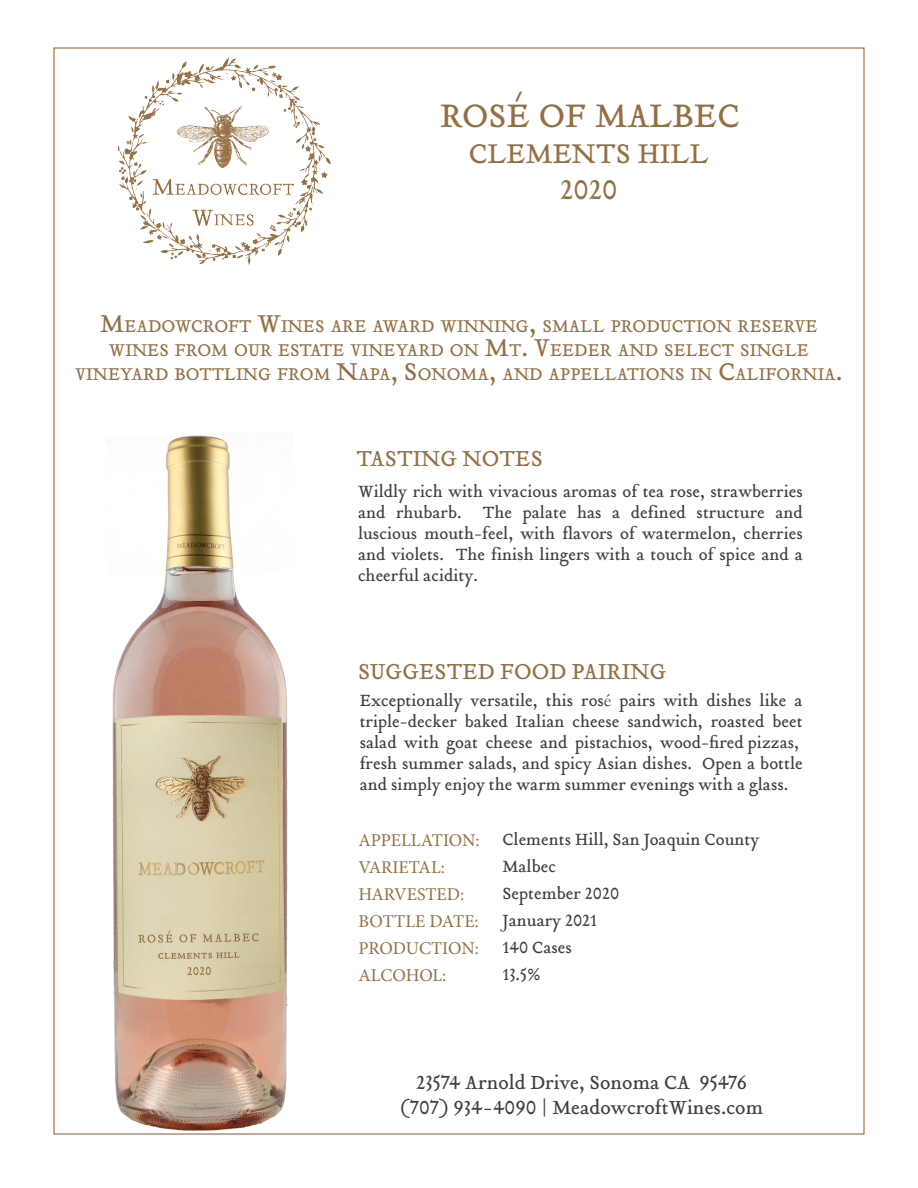
<style>
.page{position:relative;width:918px;height:1188px;background:#fff}
.page>*{position:absolute;margin:0;border:0;box-sizing:border-box;transform-origin:0 0}
.t1{font:36px "Tribute Roman";color:#946f43}
.t2{font:30px/36px "Tribute Roman";color:#946f43;text-align:center}
.t3{font:24px "Tribute Roman";color:#946f43}
.t4{font:21px "Tribute Roman";color:#3e3e3f}
.t5{font:18.9px/24px "Tribute Roman";color:#946f43;text-align:center}
.t6{font:18px/21px "Tribute Roman";color:#3e3e3f}
.t7{font:18px "Minion Pro";color:#946f43}
.s1{font-size:27px}
.s2{font-family:"Garamond"}
</style>
<div class="page">
<img style="left:119px;top:57px;width:212px;height:207px">
<img style="left:107px;top:435px;width:187px;height:700px">
<p class="t1" style="left:440px;top:92px;width:301px">ROSÉ OF MALBEC</p>
<p class="t2" style="left:469px;top:135px;width:242px">CLEMENTS HILL<br>2020</p>
<p class="t5" style="left:75px;top:314px;width:769px"><span class="s1">M</span>EADOWCROFT <span class="s1">W</span>INES ARE AWARD WINNING<span class="s1">,</span> SMALL PRODUCTION RESERVE<br>WINES FROM OUR ESTATE VINEYARD ON <span class="s1">M</span>T<span class="s1">. V</span>EEDER AND SELECT SINGLE<br>VINEYARD BOTTLING FROM <span class="s1">N</span>APA<span class="s1">, S</span> ONOMA<span class="s1">,</span> AND APPELLATIONS IN <span class="s1">C</span>ALIFORNIA<span class="s1">.</span></p>
<p class="t3" style="left:356px;top:442px;width:188px">TASTING NOTES</p>
<p class="t6" style="left:358px;top:481px;width:446px;text-align:justify">Wildly rich with vivacious aromas of tea rose, strawberries and rhubarb. The palate has a defined structure and luscious mouth-feel, with flavors of watermelon, cherries and violets. The finish lingers with a touch of spice and a cheerful acidity.</p>
<p class="t3" style="left:358px;top:655px;width:310px">SUGGESTED FOOD PAIRING</p>
<p class="t6" style="left:360px;top:690px;width:445px">Exceptionally versatile, this ros<span class="s2">é</span> pairs with dishes like a triple-decker baked Italian cheese sandwich, roasted beet salad with goat cheese and pistachios, wood-fired pizzas, fresh summer salads, and spicy Asian dishes. Open a bottle and simply enjoy the warm summer evenings with a glass.</p>
<p class="t7" style="left:358px;top:828px;width:123px">APPELLATION:</p>
<p class="t7" style="left:358px;top:855px;width:88px">VARIETAL:</p>
<p class="t7" style="left:358px;top:882px;width:107px">HARVESTED:</p>
<p class="t7" style="left:358px;top:909px;width:122px">BOTTLE DATE:</p>
<p class="t7" style="left:358px;top:936px;width:122px">PRODUCTION:</p>
<p class="t7" style="left:358px;top:963px;width:90px">ALCOHOL:</p>
<p class="t6" style="left:502px;top:826px;width:259px;line-height:27px">Clements Hill, San Joaquin County<br>Malbec<br>September 2020<br>January 2021<br>140 Cases<br>13.5%</p>
<p class="t4" style="left:416px;top:1068px;width:332px">23574 Arnold Drive, Sonoma CA 95476</p>
<p class="t4" style="left:400px;top:1093px;width:365px">(707) 934-4090 | MeadowcroftWines.com</p>
</div>
